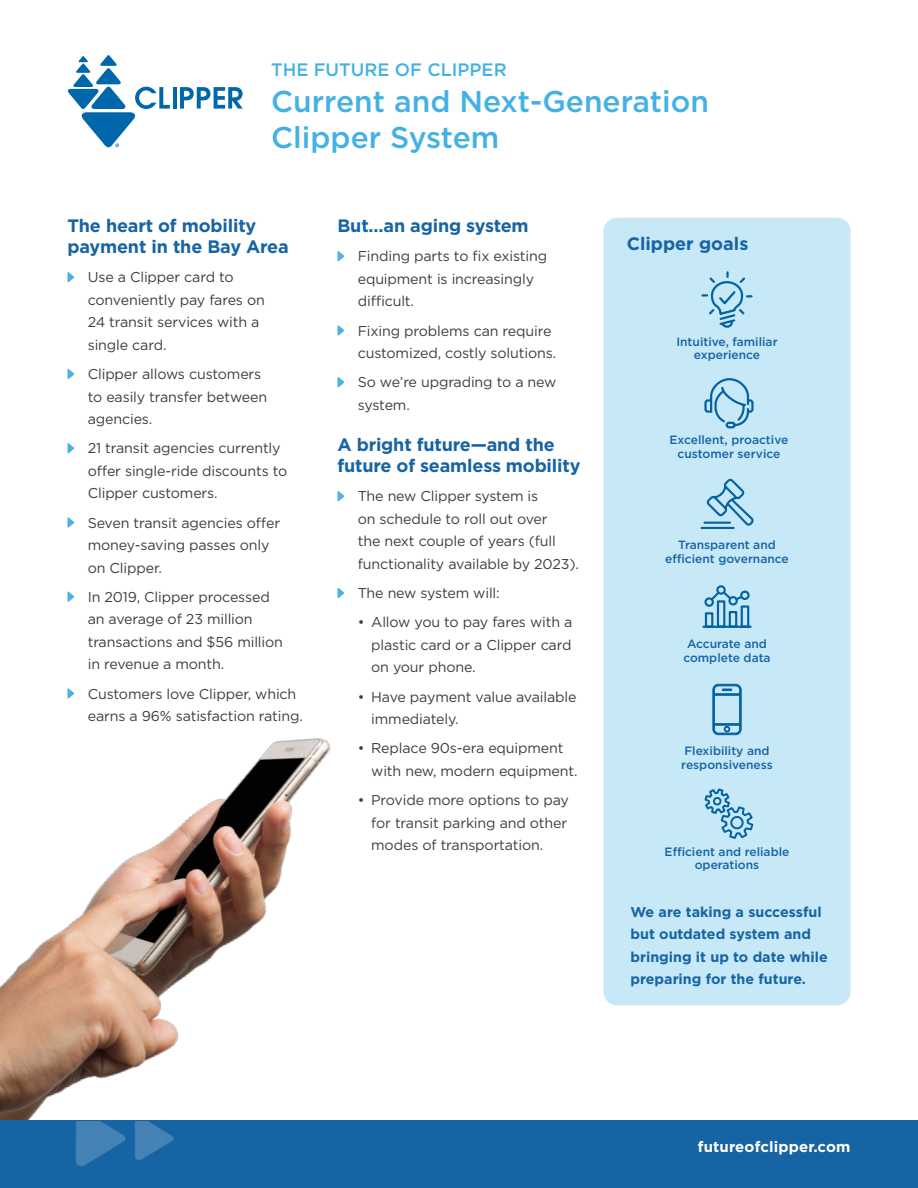
<style>
.page{position:relative;width:918px;height:1188px;background:#fff}
.page>*{position:absolute;margin:0;border:0;box-sizing:border-box;transform-origin:0 0}
.Main_Header{font:500 30px/36px "Gotham";color:#44b1e5}
.Subheads{font:700 18px/21px "Gotham";letter-spacing:-.01em;color:#1764a4}
.Main_Header-2{font:500 18px "Gotham";color:#44b1e5}
.t1{font:700 15px "Gotham";letter-spacing:.01em;color:#fff}
.Question{font:14.25px/22.5px "Gotham";letter-spacing:-.01em;color:#3e3e3f}
.Body_copy{font:700 14.25px/22.5px "Gotham";color:#1764a4}
.Icon_Caption{font:500 12px/13.5px "Gotham";color:#1764a4;text-align:center}
</style>
<div class="page">
<img style="left:0;top:535px;width:642px;height:585px">
<div style="left:0;top:1120px;width:918px;height:68px;background:#1764a4"></div>
<img style="left:75px;top:1121px;width:99px;height:45px">
<svg style="left:67px;top:272px;width:7px;height:11px"></svg>
<svg style="left:67px;top:369px;width:7px;height:10px"></svg>
<svg style="left:67px;top:443px;width:7px;height:11px"></svg>
<svg style="left:67px;top:517px;width:7px;height:11px"></svg>
<svg style="left:67px;top:591px;width:7px;height:11px"></svg>
<svg style="left:67px;top:688px;width:7px;height:11px"></svg>
<svg style="left:337px;top:251px;width:7px;height:11px"></svg>
<svg style="left:337px;top:325px;width:7px;height:11px"></svg>
<svg style="left:337px;top:377px;width:7px;height:11px"></svg>
<svg style="left:337px;top:491px;width:7px;height:11px"></svg>
<svg style="left:337px;top:588px;width:7px;height:10px"></svg>
<div style="left:604px;top:218px;width:246px;height:787px;background:#c6e8f7;border-radius:14px"></div>
<svg style="left:704px;top:378px;width:50px;height:51px"></svg>
<svg style="left:701px;top:271px;width:52px;height:56px"></svg>
<svg style="left:700px;top:478px;width:54px;height:51px"></svg>
<svg style="left:702px;top:585px;width:50px;height:43px"></svg>
<svg style="left:712px;top:684px;width:30px;height:51px"></svg>
<svg style="left:704px;top:788px;width:50px;height:51px"></svg>
<hr style="left:173px;top:87px;width:4px;height:22px;background:#0067aa">
<svg style="left:180px;top:87px;width:63px;height:22px"></svg>
<svg style="left:67px;top:55px;width:103px;height:92px"></svg>
<p class="Main_Header-2" style="left:271px;top:58px;width:237px">THE FUTURE OF CLIPPER</p>
<p class="Main_Header" style="left:271px;top:83px;width:439px">Current and Next-Generation<br>Clipper System</p>
<p class="Subheads" style="left:68px;top:215px;width:223px">The heart of mobility payment in the Bay Area</p>
<p class="Question" style="left:88px;top:266px;width:179px">Use a Clipper card to conveniently pay fares on<br>24 transit services with a single card.</p>
<p class="Question" style="left:88px;top:363px;width:181px">Clipper allows customers to easily transfer between agencies.</p>
<p class="Question" style="left:88px;top:437px;width:201px">21 transit agencies currently offer single-ride discounts to<br>Clipper customers.</p>
<p class="Question" style="left:88px;top:511px;width:194px">Seven transit agencies offer money-saving passes only on Clipper.</p>
<p class="Question" style="left:88px;top:585px;width:197px">In 2019, Clipper processed an average of 23 million transactions and $56 million in revenue a month.</p>
<p class="Question" style="left:88px;top:682px;width:217px">Customers love Clipper, which earns a 96% satisfaction rating.</p>
<p class="Subheads" style="left:338px;top:215px;width:193px">But…an aging system</p>
<p class="Question" style="left:358px;top:245px;width:191px">Finding parts to fix existing equipment is increasingly difficult.</p>
<p class="Question" style="left:358px;top:319px;width:200px">Fixing problems can require customized, costly solutions.</p>
<p class="Question" style="left:358px;top:371px;width:200px">So we’re upgrading to a new system.</p>
<p class="Subheads" style="left:338px;top:434px;width:244px">A bright future—and the future of seamless mobility</p>
<p class="Question" style="left:358px;top:485px;width:223px">The new Clipper system is<br>on schedule to roll out over<br>the next couple of years (full functionality available by 2023).</p>
<p class="Question" style="left:358px;top:582px;width:144px">The new system will:</p>
<p class="Question" style="left:371px;top:611px;width:203px;text-align:justify;text-indent:-14px">• Allow you to pay fares with a plastic card or a Clipper card on your phone.</p>
<p class="Question" style="left:371px;top:685px;width:207px;text-indent:-14px">• Have payment value available immediately.</p>
<p class="Question" style="left:371px;top:737px;width:208px;text-indent:-14px">• Replace 90s-era equipment with new, modern equipment.</p>
<p class="Question" style="left:371px;top:789px;width:199px;text-align:justify;text-indent:-14px">• Provide more options to pay for transit parking and other modes of transportation.</p>
<p class="Subheads" style="left:627px;top:233px;width:123px">Clipper goals</p>
<p class="Icon_Caption" style="left:676px;top:335px;width:103px">Intuitive, familiar experience</p>
<p class="Icon_Caption" style="left:670px;top:433px;width:120px">Excellent, proactive customer service</p>
<p class="Icon_Caption" style="left:665px;top:538px;width:125px">Transparent and efficient governance</p>
<p class="Icon_Caption" style="left:683px;top:637px;width:89px">Accurate and complete data</p>
<p class="Icon_Caption" style="left:681px;top:744px;width:93px;text-align:left">Flexibility and responsiveness</p>
<p class="Icon_Caption" style="left:665px;top:845px;width:126px">Efficient and reliable operations</p>
<p class="Body_copy" style="left:631px;top:900px;width:199px">We are taking a successful but outdated system and bringing it up to date while preparing for the future.</p>
<p class="t1" style="left:698px;top:1136px;width:154px">futureofclipper.com</p>
</div>
